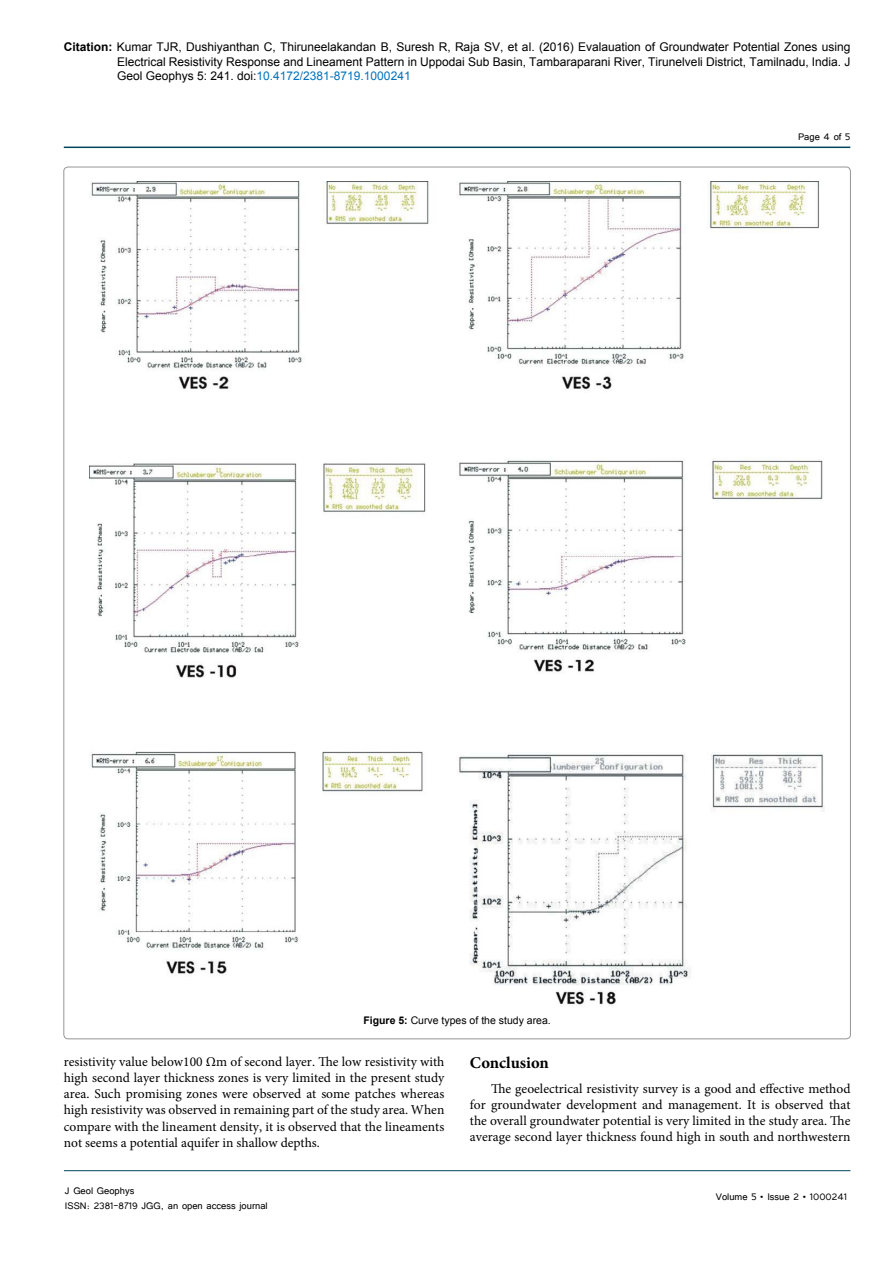
<style>
.page{position:relative;width:893px;height:1263px;background:#fff}
.page>*{position:absolute;margin:0;border:0;box-sizing:border-box;transform-origin:0 0}
.t1{font:700 16.5px "Minion Pro";color:#000}
.t2{font:13.5px/16.2px "Minion Pro";color:#000;text-align:justify}
.t3{font:12px/14.4px "Arial";color:#000;text-align:justify}
.t4{font:12px/14.4px "Tunga";color:#000}
.t5{font:10.5px "Arial";color:#000}
.s1{font-weight:700}
.s2{color:#0072bc}
</style>
<div class="page">
<hr style="left:64px;top:147px;width:786px;height:1px;background:#00455b">
<hr style="left:64px;top:1170px;width:786px;height:1px;background:#00455b">
<img style="left:89px;top:181px;width:736px;height:826px">
<p class="t3" style="left:117px;top:40px;width:735px;text-indent:-53px"><span class="s1">Citation:</span> Kumar TJR, Dushiyanthan C, Thiruneelakandan B, Suresh R, Raja SV, et al. (2016) Evalauation of Groundwater Potential Zones using Electrical Resistivity Response and Lineament Pattern in Uppodai Sub Basin, Tambaraparani River, Tirunelveli District, Tamilnadu, India. J Geol Geophys 5: 241. doi:<span class="s2">10.4172/2381-8719.1000241</span></p>
<p class="t4" style="left:798px;top:128px;width:54px">Page 4 of 5</p>
<p class="t5" style="left:363px;top:1014px;width:189px"><span class="s1">Figure 5:</span> Curve types of the study area.</p>
<p class="t2" style="left:64px;top:1053px;width:382px">resistivity value below100 Ωm of second layer. The low resistivity with high second layer thickness zones is very limited in the present study area. Such promising zones were observed at some patches whereas high resistivity was observed in remaining part of the study area. When compare with the lineament density, it is observed that the lineaments not seems a potential aquifer in shallow depths.</p>
<p class="t1" style="left:470px;top:1051px;width:81px">Conclusion</p>
<p class="t2" style="left:470px;top:1080px;width:382px;text-indent:21px">The geoelectrical resistivity survey is a good and effective method for groundwater development and management. It is observed that the overall groundwater potential is very limited in the study area. The average second layer thickness found high in south and northwestern</p>
<p class="t4" style="left:65px;top:1183px;width:204px">J Geol Geophys<br>ISSN: 2381-8719 JGG, an open access journal</p>
<p class="t4" style="left:716px;top:1189px;width:133px">Volume 5 • Issue 2 • 1000241</p>
</div>
